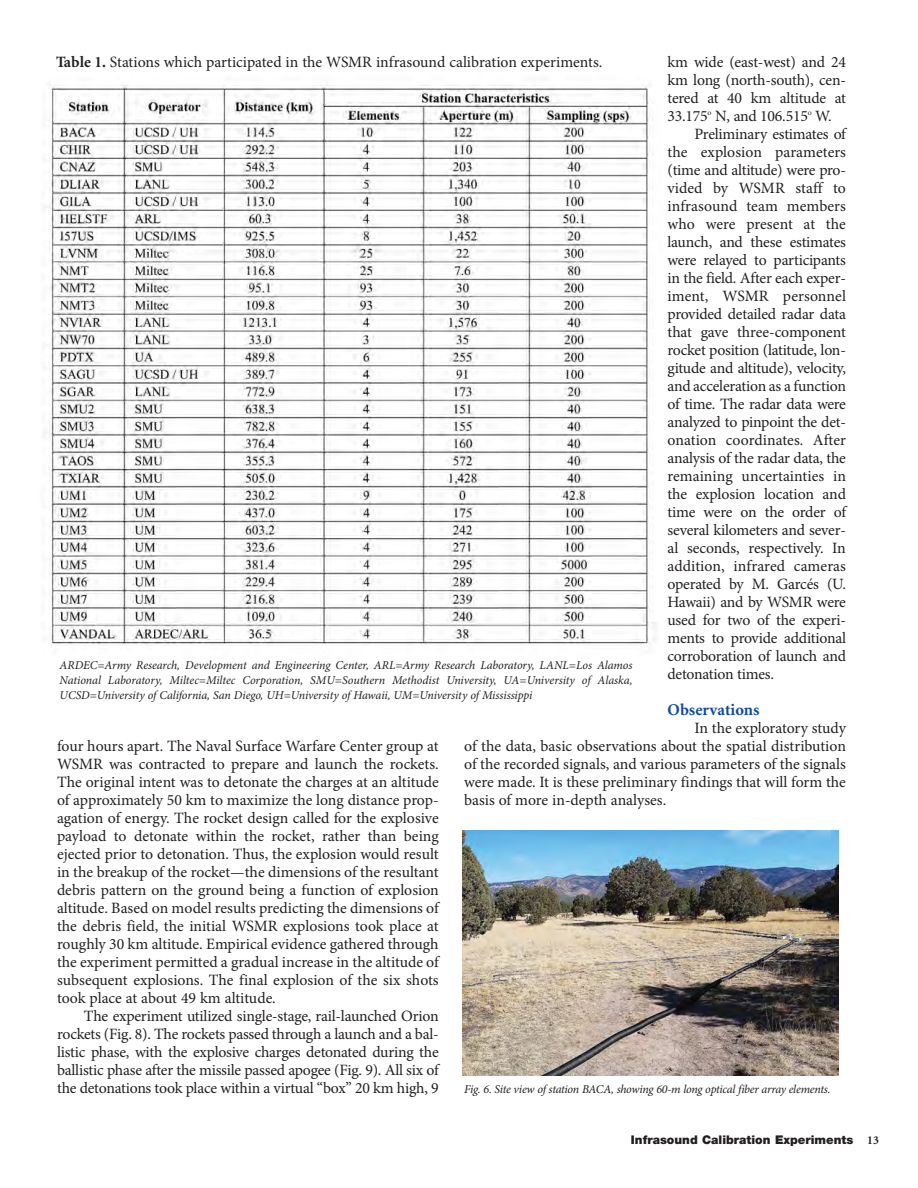
<style>
.page{position:relative;width:918px;height:1188px;background:#fff}
.page>*{position:absolute;margin:0;border:0;box-sizing:border-box;transform-origin:0 0}
.t1{font:700 16.5px "Minion";color:#0c499c}
.t2{font:15.75px/18px "Minion Pro";letter-spacing:-.015em;color:#231f20;text-align:justify}
.t3{font:15.75px "Minion Pro";letter-spacing:.005em;color:#231f20}
.t4{font:italic 12px/15px "Minion Pro";letter-spacing:-.015em;color:#231f20;text-align:justify}
.t5{font:900 12px "Helvetica Neue";color:#231f20}
.s1{font-family:"Minion";font-weight:700}
</style>
<div class="page">
<img style="left:43px;top:85px;width:613px;height:561px">
<img style="left:463px;top:830px;width:375px;height:245px">
<p class="t2" style="left:668px;top:54px;width:180px">km wide (east-west) and 24</p>
<p class="t2" style="left:668px;top:72px;width:180px">km long (north-south), cen-</p>
<p class="t2" style="left:668px;top:90px;width:180px">tered at 40 km altitude at</p>
<p class="t2" style="left:668px;top:108px;width:166px">33.175<sup>o</sup> N, and 106.515<sup>o</sup> W.</p>
<p class="t2" style="left:694px;top:126px;width:153px">Preliminary estimates of</p>
<p class="t3" style="left:668px;top:146px;width:180px">the explosion parameters</p>
<p class="t2" style="left:668px;top:162px;width:180px">(time and altitude) were pro-</p>
<p class="t3" style="left:668px;top:182px;width:180px">vided by WSMR staff to</p>
<p class="t2" style="left:668px;top:198px;width:180px">infrasound team members</p>
<p class="t2" style="left:668px;top:216px;width:180px">who were present at the</p>
<p class="t2" style="left:668px;top:234px;width:180px">launch, and these estimates</p>
<p class="t2" style="left:668px;top:252px;width:180px">were relayed to participants</p>
<p class="t2" style="left:668px;top:270px;width:180px">in the field. After each exper-</p>
<p class="t3" style="left:668px;top:290px;width:180px">iment, WSMR personnel</p>
<p class="t2" style="left:668px;top:306px;width:180px">provided detailed radar data</p>
<p class="t2" style="left:668px;top:324px;width:180px">that gave three-component</p>
<p class="t2" style="left:668px;top:342px;width:180px">rocket position (latitude, lon-</p>
<p class="t2" style="left:668px;top:360px;width:180px">gitude and altitude), velocity,</p>
<p class="t2" style="left:668px;top:378px;width:180px">and acceleration as a function</p>
<p class="t2" style="left:668px;top:396px;width:180px">of time. The radar data were</p>
<p class="t2" style="left:668px;top:414px;width:180px">analyzed to pinpoint the det-</p>
<p class="t3" style="left:668px;top:434px;width:180px">onation coordinates. After</p>
<p class="t2" style="left:668px;top:450px;width:180px">analysis of the radar data, the</p>
<p class="t3" style="left:668px;top:470px;width:180px">remaining uncertainties in</p>
<p class="t2" style="left:668px;top:486px;width:180px">the explosion location and</p>
<p class="t2" style="left:668px;top:504px;width:180px">time were on the order of</p>
<p class="t2" style="left:668px;top:522px;width:180px">several kilometers and sever-</p>
<p class="t2" style="left:668px;top:540px;width:180px">al seconds, respectively. In</p>
<p class="t3" style="left:668px;top:560px;width:180px">addition, infrared cameras</p>
<p class="t2" style="left:668px;top:576px;width:180px">operated by M. Garcés (U.</p>
<p class="t2" style="left:668px;top:594px;width:180px">Hawaii) and by WSMR were</p>
<p class="t2" style="left:668px;top:612px;width:180px">used for two of the experi-</p>
<p class="t2" style="left:668px;top:630px;width:180px">ments to provide additional</p>
<p class="t2" style="left:668px;top:648px;width:180px">corroboration of launch and</p>
<p class="t2" style="left:668px;top:666px;width:108px">detonation times.</p>
<p class="t1" style="left:668px;top:703px;width:94px">Observations</p>
<p class="t2" style="left:464px;top:720px;width:383px;text-indent:230px">In the exploratory study of the data, basic observations about the spatial distribution of the recorded signals, and various parameters of the signals were made. It is these preliminary findings that will form the basis of more in-depth analyses.</p>
<p class="t2" style="left:56px;top:55px;width:548px"><span class="s1">Table 1.</span> Stations which participated in the WSMR infrasound calibration experiments.</p>
<p class="t4" style="left:60px;top:659px;width:574px">ARDEC=Army Research, Development and Engineering Center, ARL=Army Research Laboratory, LANL=Los Alamos National Laboratory, Miltec=Miltec Corporation, SMU=Southern Methodist University, UA=University of Alaska, UCSD=University of California, San Diego, UH=University of Hawaii, UM=University of Mississippi</p>
<p class="t2" style="left:57px;top:739px;width:383px">four hours apart. The Naval Surface Warfare Center group at WSMR was contracted to prepare and launch the rockets.<br>The original intent was to detonate the charges at an altitude of approximately 50 km to maximize the long distance prop&shy;agation of energy. The rocket design called for the explosive payload to detonate within the rocket, rather than being ejected prior to detonation. Thus, the explosion would result in the breakup of the rocket—the dimensions of the resultant debris pattern on the ground being a function of explosion altitude. Based on model results predicting the dimensions of the debris field, the initial WSMR explosions took place at roughly 30 km altitude. Empirical evidence gathered through the experiment permitted a gradual increase in the altitude of subsequent explosions. The final explosion of the six shots took place at about 49 km altitude.</p>
<p class="t2" style="left:57px;top:1009px;width:383px;text-indent:27px">The experiment utilized single-stage, rail-launched Orion rockets (Fig. 8). The rockets passed through a launch and a bal&shy;listic phase, with the explosive charges detonated during the ballistic phase after the missile passed apogee (Fig. 9). All six of the detonations took place within a virtual “box” 20 km high, 9</p>
<p class="t4" style="left:464px;top:1082px;width:368px">Fig. 6. Site view of station BACA, showing 60-m long optical fiber array elements.</p>
<p class="t5" style="left:631px;top:1135px;width:250px">Infrasound Calibration Experiments <span class="s1">13</span></p>
</div>
